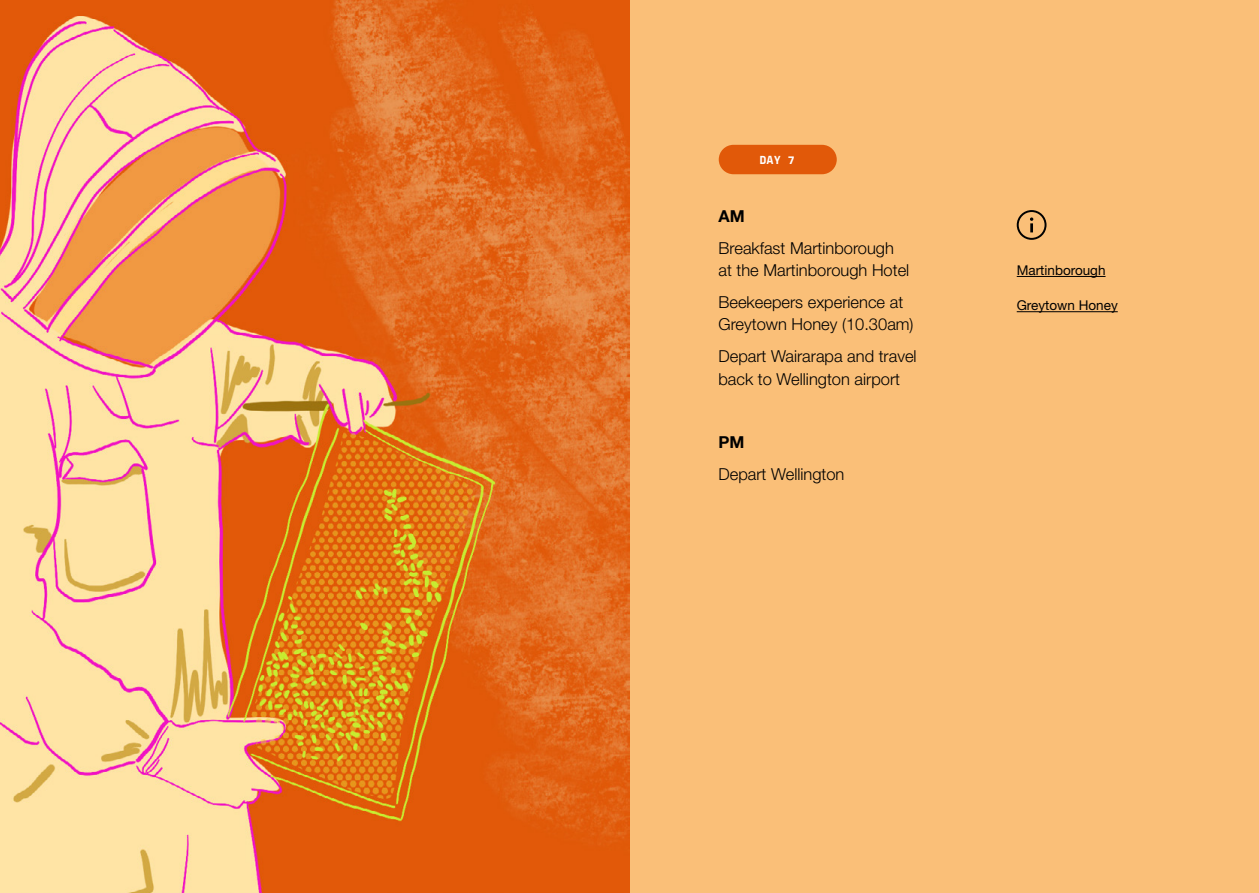
<style>
.page{position:relative;width:1259px;height:893px;background:#fff}
.page>*{position:absolute;margin:0;border:0;box-sizing:border-box;transform-origin:0 0}
.t1{font:300 16.5px/22.5px "Helvetica Neue LT Pro";color:#000}
.t2{font:700 16.5px "Helvetica Neue LT Pro";color:#000}
.t3{font:13.5px "Helvetica Neue LT Pro";color:#000}
.t4{font:700 12px "Antarctican Mono";color:#fff}
</style>
<div class="page">
<div style="left:630px;top:1px;width:628px;height:892px;background:#fabf78"></div>
<img style="left:0;top:0;width:629px;height:893px">
<div style="left:719px;top:145px;width:117px;height:29px;background:#e15909;border-radius:15px"></div>
<hr style="left:1016px;top:276px;width:89px;height:1px;background:#000">
<hr style="left:1016px;top:311px;width:101px;height:1px;background:#000">
<svg style="left:1030px;top:217px;width:3px;height:15px"></svg>
<div style="left:1016px;top:210px;width:30px;height:30px;border:2px solid #000;border-radius:50%"></div>
<p class="t4" style="left:759px;top:151px;width:37px">DAY 7</p>
<p class="t2" style="left:718px;top:206px;width:28px">AM</p>
<p class="t1" style="left:718px;top:236px;width:192px">Breakfast Martinborough at the Martinborough Hotel</p>
<p class="t1" style="left:718px;top:290px;width:197px">Beekeepers experience at<br>Greytown Honey (10.30am)</p>
<p class="t1" style="left:718px;top:345px;width:200px">Depart Wairarapa and travel back to Wellington airport</p>
<p class="t2" style="left:718px;top:432px;width:27px">PM</p>
<p class="t1" style="left:718px;top:462px;width:127px">Depart Wellington</p>
<p class="t3" style="left:1016px;top:262px;width:90px">Martinborough</p>
<p class="t3" style="left:1016px;top:297px;width:102px">Greytown Honey</p>
</div>
